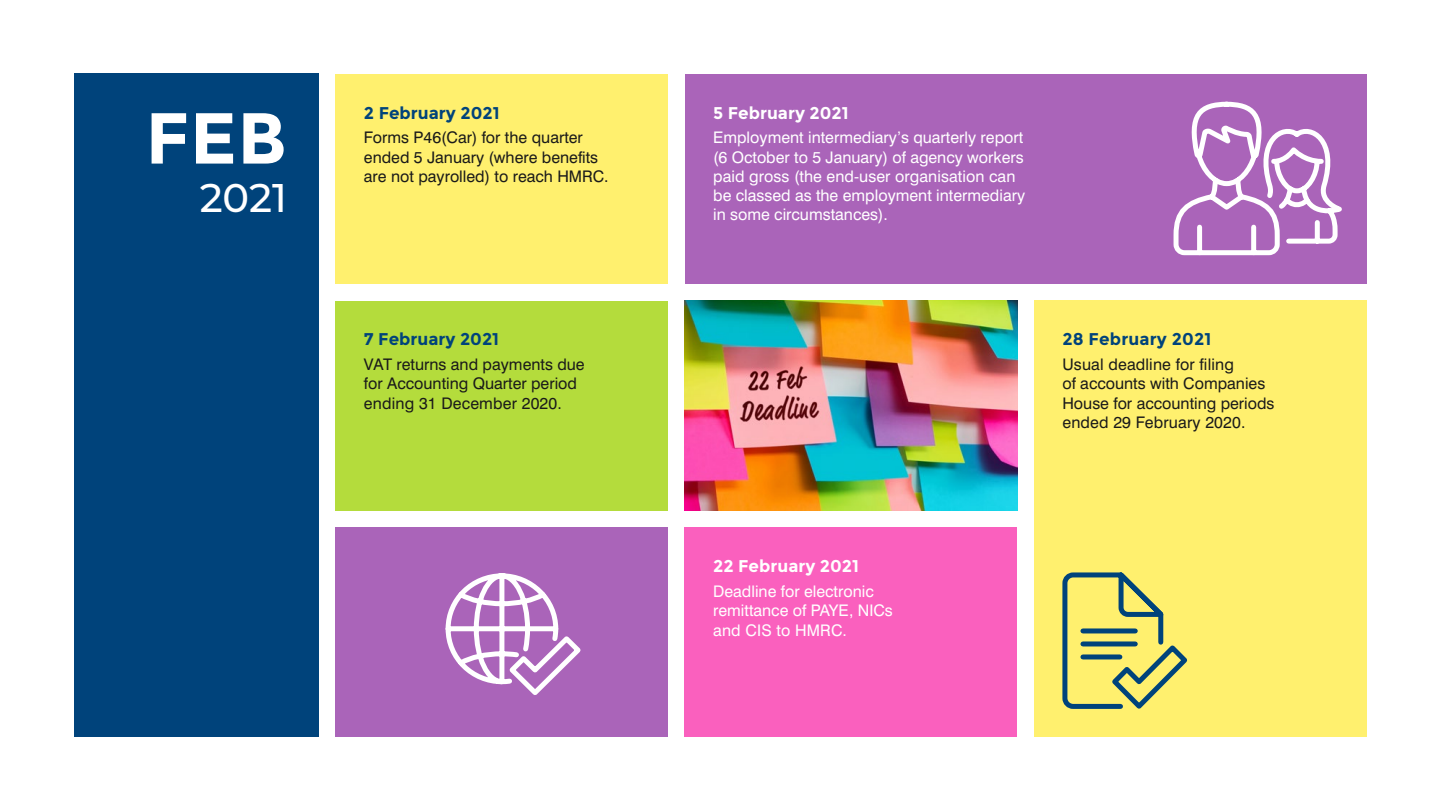
<style>
.page{position:relative;width:1440px;height:811px;background:#fff}
.page>*{position:absolute;margin:0;border:0;box-sizing:border-box;transform-origin:0 0}
.t1{font:700 72px "Montserrat";color:#fff}
.t2{font:500 40px "Montserrat";color:#fff}
.t3{font:700 17px "Montserrat";color:#00437b}
.t4{font:700 17px "Montserrat";color:#fff}
.t5{font:16px/19.2px "Swiss 721 BT";color:#1a1a1a}
.t6{font:16px/19.2px "Swiss 721 BT";color:#fff}
</style>
<div class="page">
<div style="left:74px;top:74px;width:245px;height:663px;background:#00437b"></div>
<div style="left:685px;top:527px;width:332px;height:210px;background:#fa60be"></div>
<div style="left:336px;top:300px;width:332px;height:210px;background:#b4dc3c"></div>
<div style="left:336px;top:74px;width:332px;height:209px;background:#fff06e"></div>
<div style="left:336px;top:527px;width:332px;height:210px;background:#aa64b9"></div>
<img style="left:685px;top:300px;width:332px;height:210px">
<div style="left:1034px;top:300px;width:332px;height:437px;background:#fff06e"></div>
<div style="left:685px;top:74px;width:681px;height:209px;background:#aa64b9"></div>
<svg style="left:445px;top:573px;width:136px;height:122px"></svg>
<svg style="left:1173px;top:101px;width:169px;height:155px"></svg>
<svg style="left:1062px;top:572px;width:126px;height:137px"></svg>
<div style="left:1083px;top:628px;width:52px;height:5px;background:#00437b"></div>
<div style="left:1083px;top:641px;width:52px;height:5px;background:#00437b"></div>
<div style="left:1083px;top:654px;width:37px;height:5px;background:#00437b"></div>
<p class="t1" style="left:145px;top:95px;width:143px">FEB</p>
<p class="t2" style="left:200px;top:169px;width:89px">2021</p>
<p class="t3" style="left:364px;top:102px;width:137px">2 February 2021</p>
<p class="t5" style="left:364px;top:128px;width:246px">Forms P46(Car) for the quarter ended 5 January (where benefits are not payrolled) to reach HMRC.</p>
<p class="t3" style="left:364px;top:329px;width:137px">7 February 2021</p>
<p class="t5" style="left:364px;top:355px;width:222px">VAT returns and payments due for Accounting Quarter period ending 31 December 2020.</p>
<p class="t4" style="left:713px;top:102px;width:137px">5 February 2021</p>
<p class="t6" style="left:713px;top:128px;width:313px">Employment intermediary’s quarterly report (6 October to 5 January) of agency workers paid gross (the end-user organisation can be classed as the employment intermediary in some circumstances).</p>
<p class="t3" style="left:1062px;top:329px;width:151px">28 February 2021</p>
<p class="t5" style="left:1062px;top:355px;width:214px">Usual deadline for filing<br>of accounts with Companies<br>House for accounting periods ended 29 February 2020.</p>
<p class="t4" style="left:713px;top:556px;width:147px">22 February 2021</p>
<p class="t6" style="left:713px;top:581px;width:181px">Deadline for electronic remittance of PAYE, NICs and CIS to HMRC.</p>
</div>
